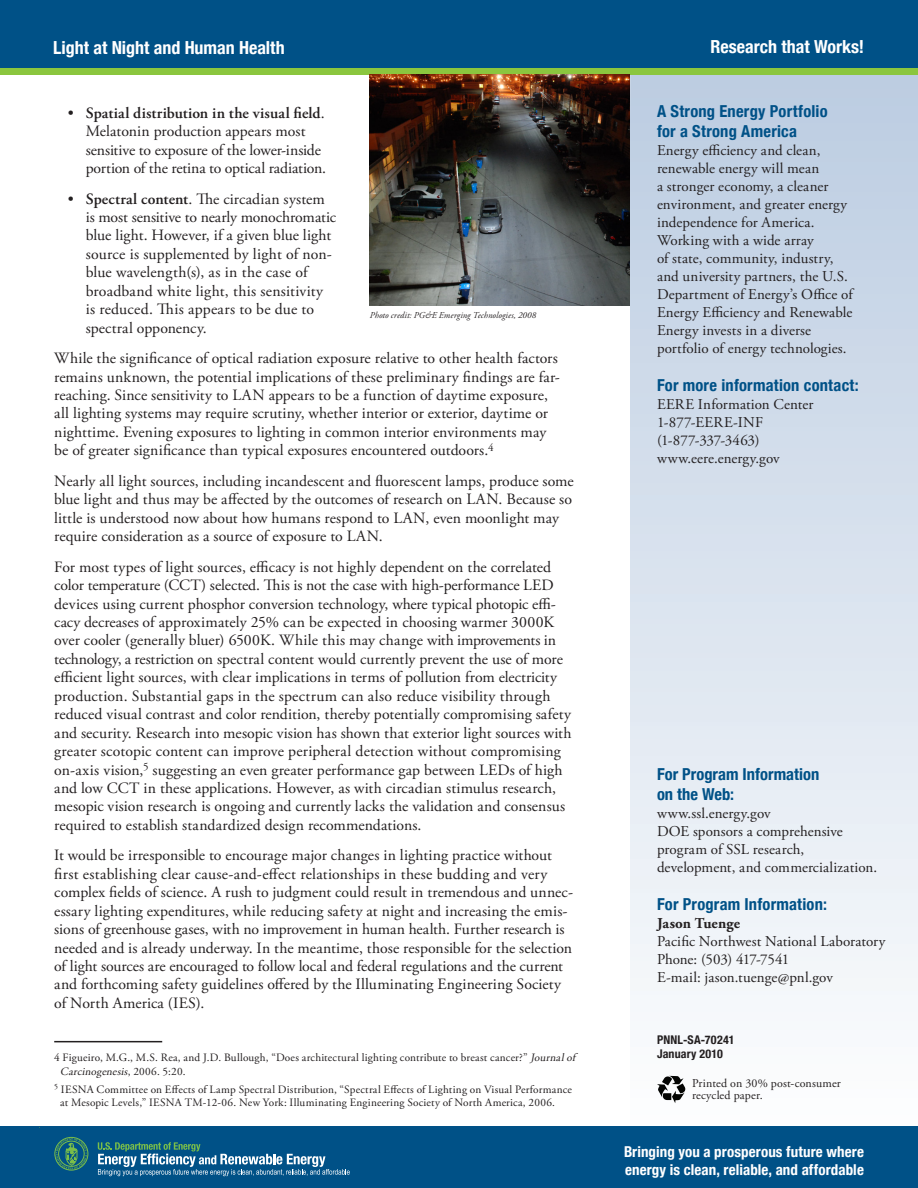
<style>
.page{position:relative;width:918px;height:1188px;background:#fff}
.page>*{position:absolute;margin:0;border:0;box-sizing:border-box;transform-origin:0 0}
.t1{font:700 condensed 18px "Helvetica Neue";color:#fff}
.Subhead_Para{font:700 condensed 16.5px/19.8px "Helvetica Neue";letter-spacing:.01em;color:#005187}
.Body_Text{font:15.75px/18.5px "Adobe Garamond Pro";letter-spacing:.005em;color:#231f20}
.Bullets{font:15.75px/18.5px "Adobe Garamond Pro";color:#231f20}
.t2{font:15px/18px "Adobe Garamond Pro";letter-spacing:.005em;color:#231f20}
.t3{font:700 condensed 15px "Helvetica Neue";letter-spacing:.005em;color:#fff}
.t4{font:700 15px "Adobe Garamond Pro";letter-spacing:.01em;color:#231f20}
.t5{font:12px "Adobe Garamond Pro";letter-spacing:.015em;color:#231f20}
.t6{font:700 condensed 12px/14.4px "Helvetica Neue";letter-spacing:.015em;color:#231f20}
.Footnote_2{font:11.25px/13.5px "Adobe Garamond Pro";letter-spacing:.02em;color:#231f20}
.photo_credit_black{font:italic 9px "Adobe Garamond Pro";letter-spacing:.01em;color:#231f20}
.s1{font-weight:600}
.s2{font-style:italic}
</style>
<div class="page">
<svg style="left:630px;top:74px;width:288px;height:1053px"></svg>
<div style="left:0;top:63px;width:918px;height:11px;background:#8bc63e"></div>
<div style="left:0;top:0;width:918px;height:68px;background:#005187"></div>
<div style="left:0;top:1127px;width:918px;height:61px;background:#005187"></div>
<svg style="left:657px;top:1076px;width:28px;height:27px"></svg>
<hr style="left:54px;top:1041px;width:108px;height:1px;background:#231f20">
<svg style="left:39px;top:1127px;width:311px;height:49px"></svg>
<img style="left:369px;top:74px;width:261px;height:231px">
<p class="t1" style="left:53px;top:36px;width:233px">Light at Night and Human Health</p>
<p class="t1" style="left:711px;top:36px;width:155px">Research that Works!</p>
<p class="Bullets" style="left:86px;top:104px;width:242px;text-indent:-18px">• <span class="s1">Spatial distribution in the visual field</span>.<br>Melatonin production appears most sensitive to exposure of the lower-inside portion of the retina to optical radiation.</p>
<p class="Bullets" style="left:86px;top:190px;width:252px;text-indent:-18px">• <span class="s1">Spectral content</span>. The circadian system is most sensitive to nearly monochromatic blue light. However, if a given blue light source is supplemented by light of non&shy;blue wavelength(s), as in the case of broadband white light, this sensitivity is reduced. This appears to be due to spectral opponency.</p>
<p class="Body_Text" style="left:54px;top:349px;width:507px">While the significance of optical radiation exposure relative to other health factors remains unknown, the potential implications of these preliminary findings are far&shy;reaching. Since sensitivity to LAN appears to be a function of daytime exposure, all lighting systems may require scrutiny, whether interior or exterior, daytime or nighttime. Evening exposures to lighting in common interior environments may be of greater significance than typical exposures encountered outdoors.<sup>4</sup></p>
<p class="Body_Text" style="left:54px;top:472px;width:521px">Nearly all light sources, including incandescent and fluorescent lamps, produce some blue light and thus may be affected by the outcomes of research on LAN. Because so little is understood now about how humans respond to LAN, even moonlight may require consideration as a source of exposure to LAN.</p>
<p class="Body_Text" style="left:54px;top:558px;width:519px">For most types of light sources, efficacy is not highly dependent on the correlated color temperature (CCT) selected. This is not the case with high-performance LED devices using current phosphor conversion technology, where typical photopic effi&shy;cacy decreases of approximately 25% can be expected in choosing warmer 3000K over cooler (generally bluer) 6500K. While this may change with improvements in technology, a restriction on spectral content would currently prevent the use of more efficient light sources, with clear implications in terms of pollution from electricity production. Substantial gaps in the spectrum can also reduce visibility through reduced visual contrast and color rendition, thereby potentially compromising safety and security. Research into mesopic vision has shown that exterior light sources with greater scotopic content can improve peripheral detection without compromising on-axis vision,<sup>5</sup> suggesting an even greater performance gap between LEDs of high and low CCT in these applications. However, as with circadian stimulus research, mesopic vision research is ongoing and currently lacks the validation and consensus required to establish standardized design recommendations.</p>
<p class="Body_Text" style="left:54px;top:847px;width:520px">It would be irresponsible to encourage major changes in lighting practice without first establishing clear cause-and-effect relationships in these budding and very complex fields of science. A rush to judgment could result in tremendous and unnec&shy;essary lighting expenditures, while reducing safety at night and increasing the emis&shy;sions of greenhouse gases, with no improvement in human health. Further research is needed and is already underway. In the meantime, those responsible for the selection of light sources are encouraged to follow local and federal regulations and the current and forthcoming safety guidelines offered by the Illuminating Engineering Society of North America (IES).</p>
<p class="photo_credit_black" style="left:370px;top:309px;width:168px">Photo credit: PG&amp;E Emerging Technologies, 2008</p>
<p class="Footnote_2" style="left:60px;top:1051px;width:517px;text-indent:-6px">4 Figueiro, M.G., M.S. Rea, and J.D. Bullough, “Does architectural lighting contribute to breast cancer?” <span class="s2">Journalof<br>Carcinogenesis</span>, 2 0 0 6 . 5 : 2 0 .</p>
<p class="Footnote_2" style="left:60px;top:1083px;width:513px;text-indent:-6px"><sup>5</sup> IESNA Committee on Effects of Lamp Spectral Distribution, “Spectral Effects of Lighting on Visual Performance at Mesopic Levels,” IESNA TM-12-06. New York: Illuminating Engineering Society of North America, 2006.</p>
<p class="Subhead_Para" style="left:657px;top:101px;width:172px">A Strong Energy Portfolio for a Strong America</p>
<p class="t2" style="left:657px;top:142px;width:197px">Energy efficiency and clean, renewable energy will mean<br>a stronger economy, a cleaner environment, and greater energy independence for America.<br>Working with a wide array<br>of state, community, industry, and university partners, the U.S.<br>Department of Energy’s Office of<br>Energy Efficiency and Renewable<br>Energy invests in a diverse portfolio of energy technologies.</p>
<p class="Subhead_Para" style="left:657px;top:375px;width:203px">For more information contact:</p>
<p class="t2" style="left:657px;top:395px;width:158px">EERE Information Center<br>1-877-EERE-INF (1-877-337-3463)</p>
<p class="t2" style="left:657px;top:449px;width:124px">www.eere.energy.gov</p>
<p class="Subhead_Para" style="left:657px;top:764px;width:164px">For Program Information</p>
<p class="Subhead_Para" style="left:657px;top:784px;width:79px">on the Web:</p>
<p class="t2" style="left:657px;top:805px;width:115px">www.ssl.energy.gov</p>
<p class="t2" style="left:657px;top:823px;width:187px">DOE sponsors a comprehensive program of SSL research,</p>
<p class="t2" style="left:657px;top:859px;width:222px">development, and commercialization.</p>
<p class="Subhead_Para" style="left:657px;top:894px;width:172px">For Program Information:</p>
<p class="t4" style="left:657px;top:915px;width:85px">Jason Tuenge</p>
<p class="t2" style="left:657px;top:933px;width:230px">Pacific Northwest National Laboratory<br>Phone: (503) 417-7541<br>E-mail: jason.tuenge@pnl.gov</p>
<p class="t6" style="left:657px;top:1032px;width:79px">PNNL-SA-70241<br>January 2010</p>
<p class="t5" style="left:692px;top:1076px;width:150px">Printed on 30% post-consumer</p>
<p class="t5" style="left:692px;top:1088px;width:72px">recycled paper.</p>
<p class="t3" style="left:624px;top:1143px;width:241px">Bringing you a prosperous future where</p>
<p class="t3" style="left:625px;top:1161px;width:240px">energy is clean, reliable, and affordable</p>
</div>
